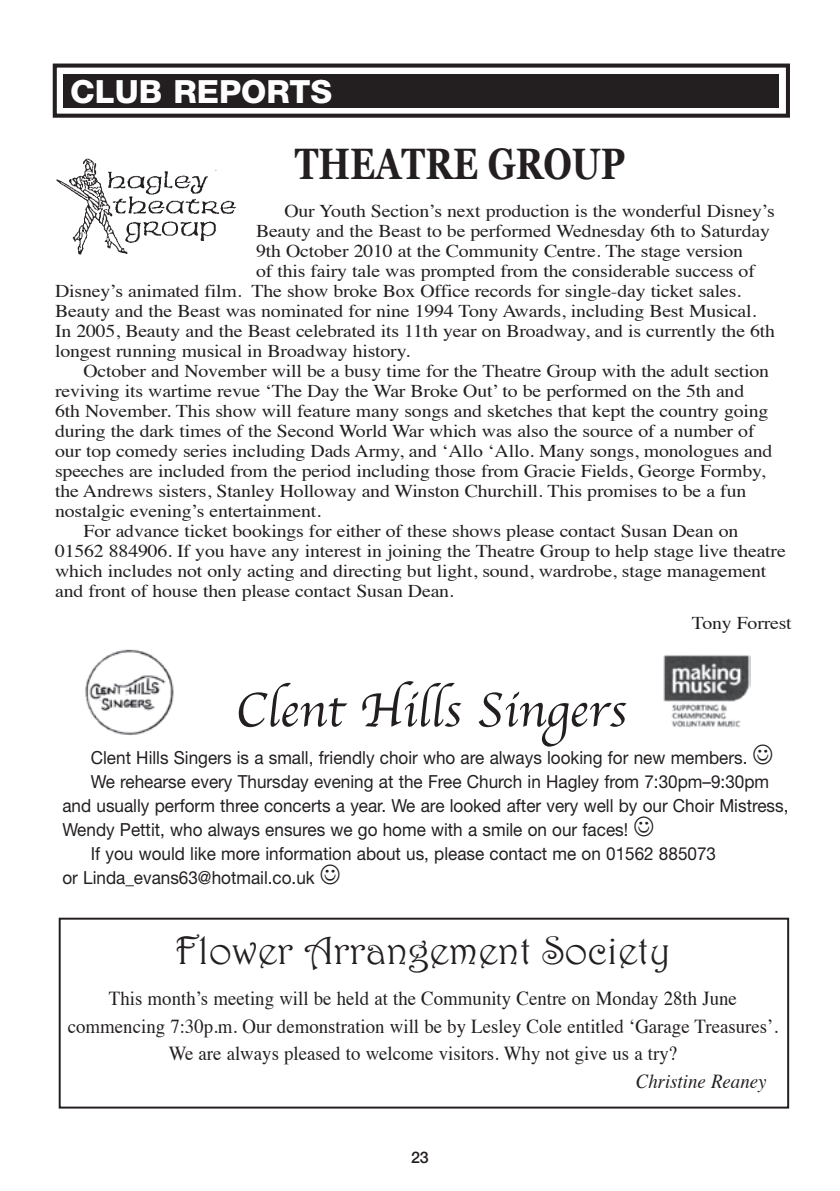
<style>
.page{position:relative;width:840px;height:1191px;background:#fff}
.page>*{position:absolute;margin:0;border:0;box-sizing:border-box;transform-origin:0 0}
.t1{font:50px "Apple Chancery";color:#231f20}
.t2{font:700 44px "Georgia";color:#231f20;scale:.79 1}
.t3{font:39.6px "Harrington";color:#231f20}
.t4{font:800 32px "Helvetica Neue";color:#fff}
.t5{font:19.8px/27.6px "Times";color:#231f20;text-align:center;scale:.95 1}
.t6{font:italic 19.8px "Times";color:#231f20;scale:.95 1}
.t7{font:18px "Times";letter-spacing:-.01em;color:#231f20;scale:1.1 1}
.t8{font:18px "Helvetica Neue";color:#231f20;scale:.95 1}
.t9{font:500 16px "Helvetica Neue";color:#231f20}
</style>
<div class="page">
<div style="left:53px;top:64px;width:736px;height:54px;border:4px solid #231f20"></div>
<div style="left:64px;top:74px;width:714px;height:34px;background:#231f20"></div>
<img style="left:85px;top:649px;width:89px;height:87px">
<img style="left:663px;top:655px;width:87px;height:72px">
<img style="left:56px;top:158px;width:180px;height:97px">
<div style="left:59px;top:917px;width:729px;height:191px;border:2px solid #231f20"></div>
<h3 class="t4" style="left:70px;top:72px;width:263px">CLUB REPORTS</h3>
<h2 class="t2" style="left:294px;top:135px;width:419px">THEATRE GROUP</h2>
<p class="t7" style="left:284px;top:194px;width:447px">Our Youth Section’s next production is the wonderful Disney’s</p>
<p class="t7" style="left:256px;top:214px;width:468px">Beauty and the Beast to be performed Wednesday 6th to Saturday</p>
<p class="t7" style="left:256px;top:234px;width:444px">9th October 2010 at the Community Centre. The stage version</p>
<p class="t7" style="left:256px;top:254px;width:455px">of this fairy tale was prompted from the considerable success of</p>
<p class="t7" style="left:55px;top:274px;width:625px">Disney’s animated film. The show broke Box Office records for single-day ticket sales.</p>
<p class="t7" style="left:55px;top:294px;width:638px">Beauty and the Beast was nominated for nine 1994 Tony Awards, including Best Musical.</p>
<p class="t7" style="left:55px;top:314px;width:655px">In 2005, Beauty and the Beast celebrated its 11th year on Broadway, and is currently the 6th</p>
<p class="t7" style="left:55px;top:334px;width:324px">longest running musical in Broadway history.</p>
<p class="t7" style="left:83px;top:354px;width:624px">October and November will be a busy time for the Theatre Group with the adult section</p>
<p class="t7" style="left:55px;top:374px;width:627px">reviving its wartime revue ‘The Day the War Broke Out’ to be performed on the 5th and</p>
<p class="t7" style="left:55px;top:394px;width:649px">6th November. This show will feature many songs and sketches that kept the country going</p>
<p class="t7" style="left:55px;top:414px;width:637px">during the dark times of the Second World War which was also the source of a number of</p>
<p class="t7" style="left:55px;top:434px;width:653px">our top comedy series including Dads Army, and ‘Allo ‘Allo. Many songs, monologues and</p>
<p class="t7" style="left:55px;top:454px;width:647px">speeches are included from the period including those from Gracie Fields, George Formby,</p>
<p class="t7" style="left:55px;top:474px;width:629px">the Andrews sisters, Stanley Holloway and Winston Churchill. This promises to be a fun</p>
<p class="t7" style="left:55px;top:494px;width:243px">nostalgic evening’s entertainment.</p>
<p class="t7" style="left:83px;top:514px;width:596px">For advance ticket bookings for either of these shows please contact Susan Dean on</p>
<p class="t7" style="left:55px;top:534px;width:665px">01562 884906. If you have any interest in joining the Theatre Group to help stage live theatre</p>
<p class="t7" style="left:55px;top:554px;width:647px">which includes not only acting and directing but light, sound, wardrobe, stage management</p>
<p class="t7" style="left:55px;top:574px;width:364px">and front of house then please contact Susan Dean.</p>
<p class="t7" style="left:691px;top:605px;width:92px">Tony Forrest</p>
<h1 class="t1" style="left:235px;top:670px;width:392px">Clent Hills Singers</h1>
<p class="t8" style="left:91px;top:747px;width:692px">Clent Hills Singers is a small, friendly choir who are always looking for new members.</p>
<p class="t8" style="left:91px;top:771px;width:715px">We rehearse every Thursday evening at the Free Church in Hagley from 7:30pm–9:30pm</p>
<p class="t8" style="left:62px;top:795px;width:765px">and usually perform three concerts a year. We are looked after very well by our Choir Mistress,</p>
<p class="t8" style="left:62px;top:819px;width:596px">Wendy Pettit, who always ensures we go home with a smile on our faces!</p>
<p class="t8" style="left:91px;top:843px;width:659px">If you would like more information about us, please contact me on 01562 885073</p>
<p class="t8" style="left:62px;top:867px;width:267px">or Linda_evans63@hotmail.co.uk</p>
<h3 class="t3" style="left:175px;top:926px;width:497px">Flower Arrangement Society</h3>
<p class="t5" style="left:68px;top:983px;width:748px">This month’s meeting will be held at the Community Centre on Monday 28th June commencing 7:30p.m. Our demonstration will be by Lesley Cole entitled ‘Garage Treasures’.<br>We are always pleased to welcome visitors. Why not give us a try?</p>
<p class="t6" style="left:635px;top:1063px;width:139px">Christine Reaney</p>
<p class="t9" style="left:411px;top:1147px;width:19px">23</p>
</div>
